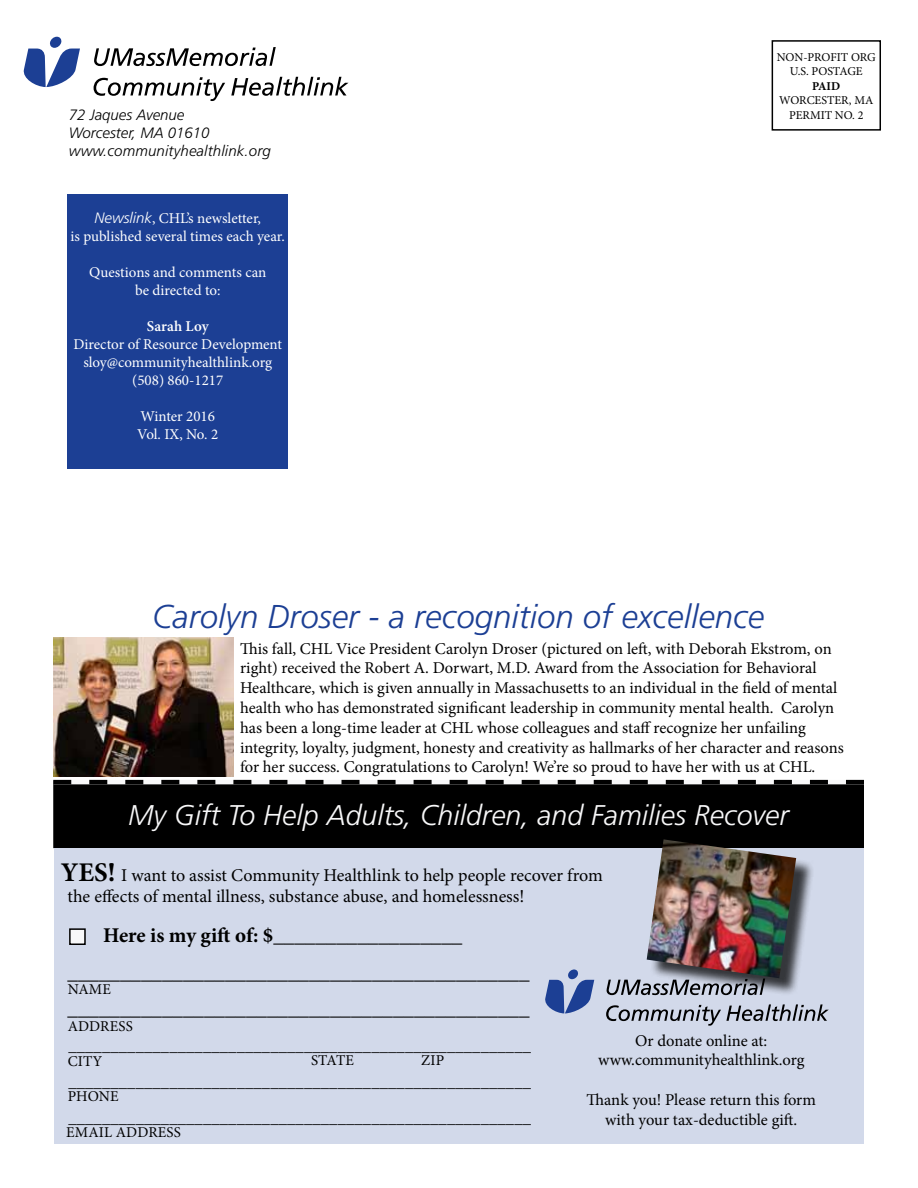
<style>
.page{position:relative;width:918px;height:1188px;background:#fff}
.page>*{position:absolute;margin:0;border:0;box-sizing:border-box;transform-origin:0 0}
.t1{font:italic 300 33px "Frutiger LT Std";color:#1c3f94}
.t2{font:italic 300 28.5px "Frutiger LT Std";color:#f8f8f9}
.t3{font:700 21px/36.6px "Minion Pro";letter-spacing:-.005em;color:#000}
.t4{font:18px/21.6px "Minion Pro";letter-spacing:-.005em;color:#000}
.t5{font:16.5px/19.8px "Minion Pro";color:#000;text-align:center}
.t6{font:700 16.5px/36px "Minion Pro";color:#000;text-align:justify}
.t7{font:15px/18px "Minion Pro";color:#fff;text-align:center}
.t8{font:italic 300 15px/18px "Frutiger LT Std";color:#000}
.t9{font:15px "Minion Pro";color:#000}
.t10{font:12px/14.4px "Minion Pro";letter-spacing:-.005em;color:#000;text-align:center}
.s1{font-family:"Frutiger LT Std";font-weight:300;font-style:italic}
.s2{font-weight:600}
.s3{font-weight:700}
.s4{font-weight:700;font-size:27px}
</style>
<div class="page">
<svg style="left:94px;top:47px;width:182px;height:19px"></svg>
<svg style="left:94px;top:77px;width:131px;height:24px"></svg>
<svg style="left:231px;top:77px;width:118px;height:19px"></svg>
<svg style="left:24px;top:37px;width:56px;height:50px"></svg>
<div style="left:772px;top:40px;width:109px;height:91px;border:2px solid #000"></div>
<div style="left:54px;top:782px;width:809px;height:65px;background:#000"></div>
<div style="left:53px;top:781px;width:811px;height:67px;border:2px solid #000"></div>
<div style="left:54px;top:848px;width:810px;height:295px;background:#d2d9ea"></div>
<div style="left:70px;top:929px;width:15px;height:15px;background:#f8f8f9"></div>
<div style="left:69px;top:928px;width:17px;height:17px;border:2px solid #000"></div>
<svg style="left:607px;top:979px;width:42px;height:16px"></svg>
<svg style="left:606px;top:1004px;width:223px;height:22px"></svg>
<svg style="left:545px;top:969px;width:49px;height:44px"></svg>
<div style="left:68px;top:194px;width:220px;height:275px;background:#1c3f94"></div>
<svg style="left:53px;top:780px;width:811px;height:4px"></svg>
<div style="left:649px;top:842px;width:165px;height:154px;background:#000;opacity:.75"></div>
<img style="left:647px;top:839px;width:149px;height:139px">
<img style="left:53px;top:638px;width:180px;height:139px">
<p class="t8" style="left:69px;top:106px;width:203px">72 Jaques Avenue<br>Worcester, MA 01610 www.communityhealthlink.org</p>
<p class="t7" style="left:71px;top:210px;width:216px"><span class="s1">Newslink</span>, CHL’s newsletter,<br>is published several times each year.</p>
<p class="t7" style="left:89px;top:264px;width:179px">Questions and comments can be directed to:</p>
<p class="t7" style="left:73px;top:318px;width:210px"><span class="s2">Sarah Loy<br></span>Director of Resource Development sloy@communityhealthlink.org (508) 860-1217</p>
<p class="t7" style="left:137px;top:408px;width:82px;text-align:left">Winter 2016<br>Vol. IX, No. 2</p>
<p class="t10" style="left:777px;top:50px;width:101px">NON-PROFIT ORG<br>U.S. POSTAGE<br><span class="s3">PAID<br></span>WORCESTER, MA<br>PERMIT NO. 2</p>
<p class="t1" style="left:152px;top:598px;width:614px">Carolyn Droser - a recognition of excellence</p>
<p class="t5" style="left:240px;top:639px;width:605px;text-align:left">This fall, CHL Vice President Carolyn Droser (pictured on left, with Deborah Ekstrom, on right) received the Robert A. Dorwart, M.D. Award from the Association for Behavioral Healthcare, which is given annually in Massachusetts to an individual in the field of mental health who has demonstrated significant leadership in community mental health. Carolyn has been a long-time leader at CHL whose colleagues and staff recognize her unfailing integrity, loyalty, judgment, honesty and creativity as hallmarks of her character and reasons for her success. Congratulations to Carolyn! We’re so proud to have her with us at CHL.</p>
<p class="t2" style="left:128px;top:799px;width:662px">My Gift To Help Adults, Children, and Families Recover</p>
<p class="t4" style="left:68px;top:864px;width:537px;text-indent:-7px"><span class="s4">YES!</span> I want to assist Community Healthlink to help people recover from the effects of mental illness, substance abuse, and homelessness!</p>
<p class="t3" style="left:68px;top:917px;width:464px;text-indent:35px">Here is my gift of: $__________________ ____________________________________________ ____________________________________________</p>
<p class="t6" style="left:68px;top:1028px;width:464px">_______________________________________________________ _______________________________________________________ _______________________________________________________</p>
<p class="t9" style="left:68px;top:979px;width:12px">name</p>
<p class="t9" style="left:68px;top:1016px;width:11px">address</p>
<p class="t9" style="left:68px;top:1051px;width:36px">cit y</p>
<p class="t9" style="left:311px;top:1050px;width:10px">state</p>
<p class="t9" style="left:421px;top:1050px;width:24px">ZIP</p>
<p class="t9" style="left:68px;top:1086px;width:12px">phone</p>
<p class="t9" style="left:66px;top:1122px;width:11px">email</p>
<p class="t9" style="left:116px;top:1122px;width:11px">address</p>
<p class="t5" style="left:598px;top:1031px;width:208px">Or donate online at: www.communityhealthlink.org</p>
<p class="t5" style="left:587px;top:1090px;width:231px">Thank you! Please return this form with your tax-deductible gift.</p>
</div>
